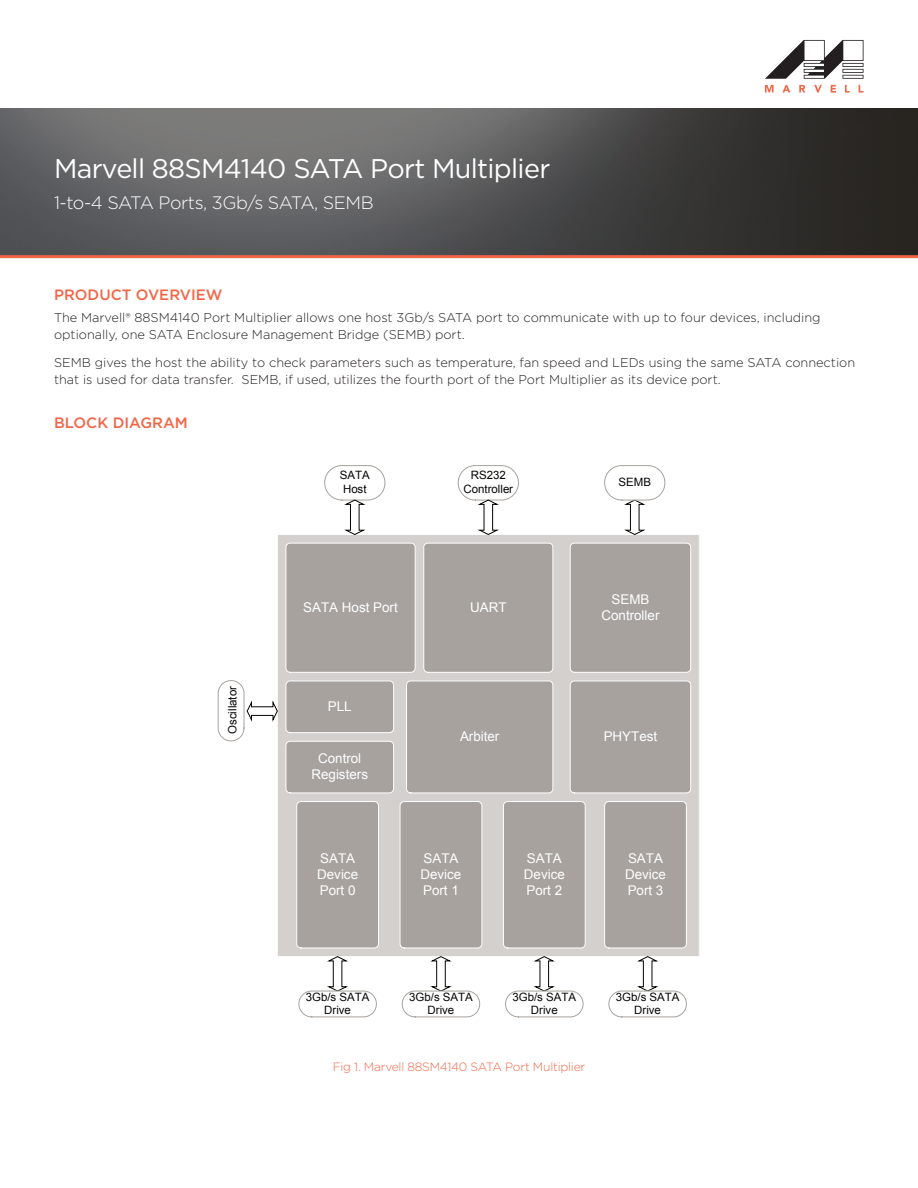
<style>
.page{position:relative;width:918px;height:1188px;background:#fff}
.page>*{position:absolute;margin:0;border:0;box-sizing:border-box;transform-origin:0 0}
.Subtitle{font:27px "Gotham";letter-spacing:-.025em;color:#fff}
.Subtitle-2{font:300 18px "Gotham";letter-spacing:-.03em;color:#fff}
.Header_1{font:500 15px "Gotham";color:#f26648}
.t1{font:13.35px/16px "Arial";color:#fff}
.Body_copy{font:300 12.75px/16.5px "Gotham";color:#231f20}
.Figure_title{font:300 12px "Gotham";letter-spacing:-.02em;color:#f26648}
.t2{font:11.55px/13.8px "Arial";color:#050504;text-align:center}
</style>
<div class="page">
<img style="left:0;top:108px;width:918px;height:147px">
<hr style="left:0;top:255px;width:918px;height:3px;background:#f26648">
<svg style="left:765px;top:85px;width:9px;height:8px"></svg>
<svg style="left:782px;top:85px;width:8px;height:8px"></svg>
<svg style="left:799px;top:85px;width:6px;height:8px"></svg>
<svg style="left:814px;top:85px;width:8px;height:8px"></svg>
<svg style="left:831px;top:85px;width:5px;height:8px"></svg>
<svg style="left:845px;top:85px;width:5px;height:8px"></svg>
<svg style="left:859px;top:85px;width:4px;height:8px"></svg>
<svg style="left:765px;top:40px;width:99px;height:39px"></svg>
<svg style="left:279px;top:536px;width:418px;height:419px;background:#d4d1cf"></svg>
<div style="left:286px;top:543px;width:129px;height:130px;background:#a7a29e"></div>
<div style="left:400px;top:801px;width:82px;height:147px;background:#a7a29e"></div>
<div style="left:570px;top:543px;width:121px;height:130px;background:#a7a29e"></div>
<div style="left:424px;top:543px;width:129px;height:130px;background:#a7a29e"></div>
<svg style="left:458px;top:465px;width:61px;height:70px"></svg>
<svg style="left:505px;top:956px;width:78px;height:61px"></svg>
<div style="left:286px;top:681px;width:108px;height:52px;background:#a7a29e"></div>
<svg style="left:324px;top:465px;width:61px;height:70px"></svg>
<svg style="left:604px;top:465px;width:61px;height:70px"></svg>
<div style="left:296px;top:801px;width:83px;height:147px;background:#a7a29e"></div>
<div style="left:503px;top:801px;width:83px;height:147px;background:#a7a29e"></div>
<div style="left:604px;top:801px;width:83px;height:147px;background:#a7a29e"></div>
<svg style="left:609px;top:956px;width:78px;height:61px"></svg>
<svg style="left:299px;top:956px;width:78px;height:61px"></svg>
<svg style="left:402px;top:956px;width:78px;height:61px"></svg>
<div style="left:570px;top:681px;width:121px;height:112px;background:#a7a29e"></div>
<div style="left:406px;top:681px;width:147px;height:112px;background:#a7a29e"></div>
<div style="left:286px;top:741px;width:108px;height:52px;background:#a7a29e"></div>
<svg style="left:218px;top:680px;width:60px;height:61px"></svg>
<p class="Subtitle" style="left:54px;top:152px;width:498px">Marvell 88SM4140 SATA Port Multiplier</p>
<p class="Subtitle-2" style="left:54px;top:191px;width:321px">1-to-4 SATA Ports, 3Gb/s SATA, SEMB</p>
<p class="Header_1" style="left:54px;top:285px;width:170px">PRODUCT OVERVIEW</p>
<p class="Body_copy" style="left:54px;top:309px;width:768px">The Marvell® 88SM4140 Port Multiplier allows one host 3Gb/s SATA port to communicate with up to four devices, including optionally, one SATA Enclosure Management Bridge (SEMB) port.</p>
<p class="Body_copy" style="left:54px;top:354px;width:803px">SEMB gives the host the ability to check parameters such as temperature, fan speed and LEDs using the same SATA connection that is used for data transfer. SEMB, if used, utilizes the fourth port of the Port Multiplier as its device port.</p>
<p class="Header_1" style="left:54px;top:413px;width:135px">BLOCK DIAGRAM</p>
<p class="t2" style="left:226px;top:734px;width:49px;rotate:-90deg">Oscillator</p>
<p class="t2" style="left:340px;top:469px;width:31px;text-align:left">SATA<br>Host</p>
<p class="t1" style="left:303px;top:599px;width:96px">SATA Host Port</p>
<p class="t1" style="left:328px;top:698px;width:25px">PLL</p>
<p class="t1" style="left:311px;top:751px;width:58px;text-align:center">Control<br>Registers</p>
<p class="t2" style="left:463px;top:469px;width:51px">RS232<br>Controller</p>
<p class="t1" style="left:470px;top:599px;width:38px">UART</p>
<p class="t2" style="left:619px;top:475px;width:34px">SEMB</p>
<p class="t1" style="left:601px;top:591px;width:60px;text-align:center">SEMB<br>Controller</p>
<p class="t1" style="left:460px;top:728px;width:41px">Arbiter</p>
<p class="t1" style="left:604px;top:728px;width:55px">PHYTest</p>
<p class="t1" style="left:317px;top:850px;width:42px">SATA<br>Device<br>Port 0</p>
<p class="t1" style="left:524px;top:850px;width:42px">SATA<br>Device<br>Port 2</p>
<p class="t1" style="left:625px;top:850px;width:42px">SATA<br>Device<br>Port 3</p>
<p class="t1" style="left:421px;top:850px;width:42px">SATA<br>Device<br>Port 1</p>
<p class="t2" style="left:306px;top:990px;width:65px">3Gb/s SATA<br>Drive</p>
<p class="t2" style="left:409px;top:990px;width:65px">3Gb/s SATA<br>Drive</p>
<p class="t2" style="left:512px;top:990px;width:65px">3Gb/s SATA<br>Drive</p>
<p class="Figure_title" style="left:333px;top:1059px;width:254px">Fig 1. Marvell 88SM4140 SATA Port Multiplier</p>
<p class="t2" style="left:616px;top:990px;width:65px">3Gb/s SATA<br>Drive</p>
</div>
